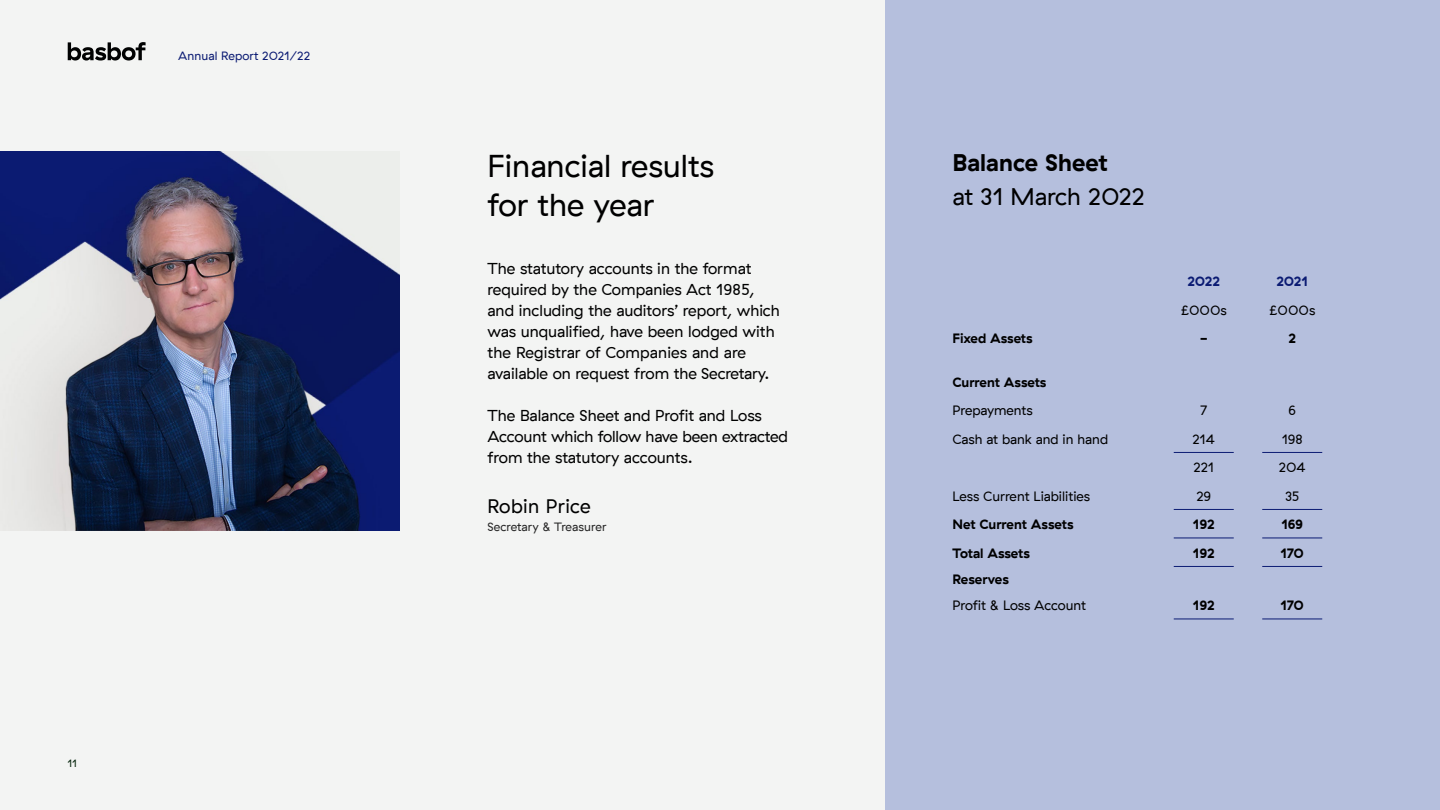
<style>
.page{position:relative;width:1440px;height:810px;background:#f3f4f3}
.page>*{position:absolute;margin:0;border:0;box-sizing:border-box;transform-origin:0 0}
.t1{font:31.5px/39px "GT Haptik";color:#000}
.t2{font:24px "GT Haptik";color:#000}
.t3{font:700 24px "GT Haptik";color:#000}
.t4{font:19.5px "GT Haptik";letter-spacing:.02em;color:#000}
.t5{font:15.75px/21px "GT Haptik";color:#000}
.t6{font:13.5px "GT Haptik";color:#000}
.t7{font:700 13.5px "GT Haptik";color:#000}
.t8{font:700 13.5px "GT Haptik";letter-spacing:-.015em;color:#0b1b73}
.t9{font:12px "GT Haptik";letter-spacing:.01em;color:#262626}
.t10{font:12px "GT Haptik";letter-spacing:.01em;color:#0b1b73}
.t11{font:10.5px "GT Haptik";color:#002007}
</style>
<div class="page">
<div style="left:886px;top:0;width:554px;height:810px;background:#b5bfdd"></div>
<img style="left:0;top:151px;width:399px;height:380px">
<hr style="left:1262px;top:452px;width:60px;height:1px;background:#0b1b73">
<hr style="left:1262px;top:509px;width:60px;height:1px;background:#0b1b73">
<hr style="left:1262px;top:566px;width:60px;height:1px;background:#0b1b73">
<hr style="left:1174px;top:452px;width:60px;height:1px;background:#0b1b73">
<hr style="left:1262px;top:538px;width:60px;height:1px;background:#0b1b73">
<hr style="left:1174px;top:538px;width:60px;height:1px;background:#0b1b73">
<hr style="left:1174px;top:509px;width:60px;height:1px;background:#0b1b73">
<hr style="left:1174px;top:566px;width:60px;height:1px;background:#0b1b73">
<hr style="left:1174px;top:619px;width:60px;height:1px;background:#0b1b73">
<hr style="left:1262px;top:619px;width:60px;height:1px;background:#0b1b73">
<svg style="left:68px;top:42px;width:78px;height:19px"></svg>
<p class="t10" style="left:178px;top:49px;width:134px">Annual Report 2021/22</p>
<p class="t11" style="left:68px;top:758px;width:11px">11</p>
<h1 class="t1" style="left:487px;top:146px;width:228px">Financial results for the year</h1>
<p class="t5" style="left:488px;top:258px;width:294px">The statutory accounts in the format required by the Companies Act 1985, and including the auditors’ report, which was unqualified, have been lodged with the Registrar of Companies and are available on request from the Secretary.</p>
<p class="t5" style="left:488px;top:405px;width:302px">The Balance Sheet and Profit and Loss<br>Account which follow have been extracted from the statutory accounts.</p>
<p class="t4" style="left:488px;top:495px;width:105px">Robin Price</p>
<p class="t9" style="left:488px;top:520px;width:121px">Secretary &amp; Treasurer</p>
<h2 class="t3" style="left:952px;top:148px;width:157px">Balance Sheet</h2>
<h2 class="t2" style="left:952px;top:183px;width:194px">at 31 March 2022</h2>
<p class="t8" style="left:1187px;top:273px;width:34px">2022</p>
<p class="t8" style="left:1276px;top:273px;width:33px">2021</p>
<p class="t6" style="left:1181px;top:302px;width:48px">£000s</p>
<p class="t6" style="left:1269px;top:302px;width:48px">£000s</p>
<p class="t7" style="left:953px;top:330px;width:82px">Fixed Assets</p>
<p class="t7" style="left:1200px;top:330px;width:10px">-</p>
<p class="t7" style="left:1288px;top:330px;width:9px">2</p>
<p class="t7" style="left:953px;top:374px;width:95px">Current Assets</p>
<p class="t6" style="left:953px;top:403px;width:82px">Prepayments</p>
<p class="t6" style="left:1200px;top:403px;width:9px">7</p>
<p class="t6" style="left:1288px;top:403px;width:9px">6</p>
<p class="t6" style="left:953px;top:431px;width:157px">Cash at bank and in hand</p>
<p class="t6" style="left:1193px;top:431px;width:24px">214</p>
<p class="t6" style="left:1282px;top:431px;width:23px">198</p>
<p class="t6" style="left:1193px;top:460px;width:22px">221</p>
<p class="t6" style="left:1279px;top:460px;width:28px">204</p>
<p class="t6" style="left:953px;top:488px;width:139px">Less Current Liabilities</p>
<p class="t6" style="left:1196px;top:488px;width:16px">29</p>
<p class="t6" style="left:1285px;top:488px;width:15px">35</p>
<p class="t7" style="left:953px;top:516px;width:122px">Net Current Assets</p>
<p class="t7" style="left:1193px;top:516px;width:23px">192</p>
<p class="t7" style="left:1281px;top:516px;width:23px">169</p>
<p class="t7" style="left:953px;top:545px;width:79px">Total Assets</p>
<p class="t7" style="left:1193px;top:545px;width:23px">192</p>
<p class="t7" style="left:1281px;top:545px;width:25px">170</p>
<p class="t7" style="left:953px;top:571px;width:58px">Reserves</p>
<p class="t6" style="left:953px;top:598px;width:135px">Profit &amp; Loss Account</p>
<p class="t7" style="left:1193px;top:597px;width:23px">192</p>
<p class="t7" style="left:1281px;top:597px;width:25px">170</p>
</div>
